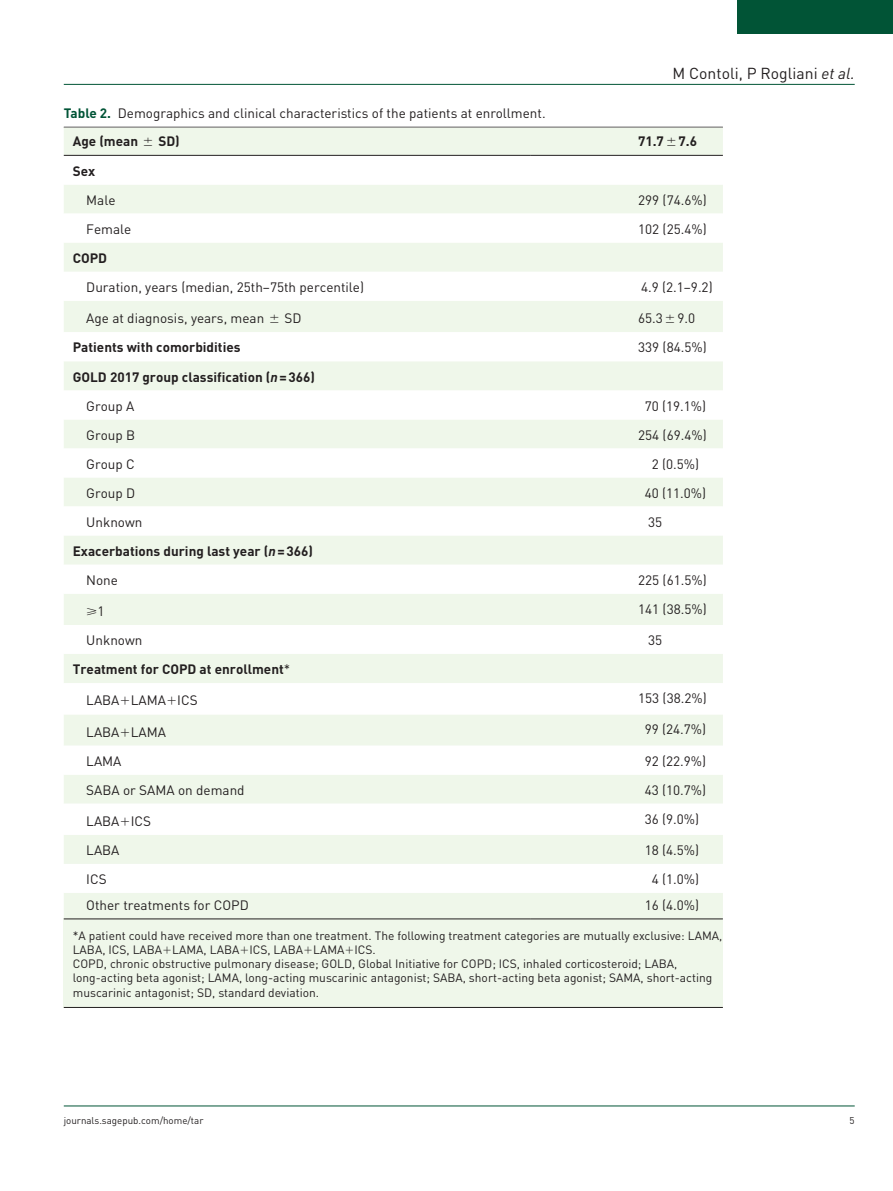
<style>
.page{position:relative;width:893px;height:1191px;background:#fff}
.page>*{position:absolute;margin:0;border:0;box-sizing:border-box;transform-origin:0 0}
.t1{font:15.75px "DIN";color:#231f20}
.t2{font:13.5px/28.5px "DIN";color:#231f20}
.t3{font:700 13.5px/29px "DIN";color:#231f20}
.t4{font:12px/14.2px "DIN";color:#231f20}
.t5{font:9.75px "DIN";color:#231f20}
.s1{font-style:italic}
.s2{font-weight:700;color:#015436}
.s3{font-weight:700}
.s4{font-weight:400}
</style>
<div class="page">
<hr style="left:64px;top:84px;width:791px;height:1px;background:#015436">
<hr style="left:64px;top:1105px;width:791px;height:1px;background:#015436">
<div style="left:738px;top:0;width:155px;height:34px;background:#015436"></div>
<div style="left:64px;top:918px;width:659px;height:90px;background:#eff7ea"></div>
<hr style="left:64px;top:127px;width:659px;height:1px;background:#231f20">
<hr style="left:64px;top:1007px;width:659px;height:1px;background:#231f20">
<div style="left:64px;top:128px;width:659px;height:790px;background:#eff7ea"></div>
<svg style="left:64px;top:156px;width:659px;height:737px"></svg>
<hr style="left:64px;top:155px;width:466px;height:1px;background:#231f20">
<hr style="left:530px;top:155px;width:193px;height:1px;background:#231f20">
<hr style="left:64px;top:918px;width:466px;height:1px;background:#231f20">
<hr style="left:530px;top:918px;width:193px;height:1px;background:#231f20">
<svg style="left:144px;top:138px;width:8px;height:8px"></svg>
<svg style="left:667px;top:138px;width:8px;height:8px"></svg>
<svg style="left:270px;top:315px;width:8px;height:8px"></svg>
<svg style="left:666px;top:315px;width:8px;height:8px"></svg>
<svg style="left:121px;top:697px;width:8px;height:8px"></svg>
<svg style="left:168px;top:697px;width:8px;height:8px"></svg>
<svg style="left:121px;top:728px;width:8px;height:8px"></svg>
<svg style="left:121px;top:817px;width:8px;height:8px"></svg>
<p class="t1" style="left:672px;top:63px;width:184px">M Contoli, P Rogliani <span class="s1">et al.</span></p>
<p class="t2" style="left:73px;top:98px;width:474px;text-indent:-9px"><span class="s2">Table 2.</span> Demographics and clinical characteristics of the patients at enrollment.<br><span class="s3">Age (mean</span></p>
<p class="t3" style="left:158px;top:126px;width:23px">SD)</p>
<p class="t3" style="left:638px;top:126px;width:60px">71.7 7.6</p>
<p class="t3" style="left:73px;top:156px;width:24px">Sex</p>
<p class="t2" style="left:86px;top:185px;width:31px">Male</p>
<p class="t2" style="left:638px;top:185px;width:70px">299 (74.6%)</p>
<p class="t2" style="left:86px;top:214px;width:47px">Female</p>
<p class="t2" style="left:638px;top:214px;width:70px">102 (25.4%)</p>
<p class="t3" style="left:73px;top:243px;width:36px">COPD</p>
<p class="t2" style="left:86px;top:272px;width:279px">Duration, years (median, 25th–75th percentile)</p>
<p class="t2" style="left:641px;top:272px;width:73px">4.9 (2.1–9.2)</p>
<p class="t2" style="left:86px;top:304px;width:180px">Age at diagnosis, years, mean</p>
<p class="t2" style="left:285px;top:304px;width:19px">SD</p>
<p class="t2" style="left:638px;top:304px;width:59px">65.3 9.0</p>
<p class="t3" style="left:73px;top:332px;width:169px">Patients with comorbidities</p>
<p class="t2" style="left:638px;top:333px;width:70px">339 (84.5%)</p>
<p class="t3" style="left:86px;top:361px;width:230px;text-indent:-14px">GOLD 2017 group classification (<span class="s1">n</span>=366)<br><span class="s4">Group A</span></p>
<p class="t2" style="left:645px;top:391px;width:63px">70 (19.1%)</p>
<p class="t2" style="left:86px;top:420px;width:50px">Group B</p>
<p class="t2" style="left:638px;top:420px;width:70px">254 (69.4%)</p>
<p class="t2" style="left:86px;top:449px;width:50px">Group C</p>
<p class="t2" style="left:652px;top:449px;width:49px">2 (0.5%)</p>
<p class="t2" style="left:86px;top:478px;width:51px">Group D</p>
<p class="t2" style="left:645px;top:478px;width:63px">40 (11.0%)</p>
<p class="t2" style="left:86px;top:507px;width:58px">Unknown</p>
<p class="t2" style="left:648px;top:507px;width:16px">35</p>
<p class="t3" style="left:86px;top:536px;width:228px;text-indent:-14px">Exacerbations during last year (<span class="s1">n</span>=366)<br><span class="s4">None</span></p>
<p class="t2" style="left:638px;top:565px;width:70px">225 (61.5%)</p>
<p class="t2" style="left:86px;top:596px;width:20px">⩾1</p>
<p class="t2" style="left:638px;top:594px;width:70px">141 (38.5%)</p>
<p class="t2" style="left:86px;top:625px;width:58px">Unknown</p>
<p class="t2" style="left:648px;top:625px;width:16px">35</p>
<p class="t3" style="left:73px;top:654px;width:219px">Treatment for COPD at enrollment<span class="s4">*</span></p>
<p class="t2" style="left:86px;top:686px;width:113px">LABA LAMA ICS</p>
<p class="t2" style="left:638px;top:684px;width:70px">153 (38.2%)</p>
<p class="t2" style="left:86px;top:717px;width:81px">LABA LAMA</p>
<p class="t2" style="left:645px;top:715px;width:63px">99 (24.7%)</p>
<p class="t2" style="left:86px;top:746px;width:37px">LAMA</p>
<p class="t2" style="left:645px;top:746px;width:63px">92 (22.9%)</p>
<p class="t2" style="left:86px;top:775px;width:160px">SABA or SAMA on demand</p>
<p class="t2" style="left:645px;top:775px;width:63px">43 (10.7%)</p>
<p class="t2" style="left:86px;top:806px;width:66px">LABA ICS</p>
<p class="t2" style="left:645px;top:804px;width:56px">36 (9.0%)</p>
<p class="t2" style="left:86px;top:835px;width:35px">LABA</p>
<p class="t2" style="left:645px;top:835px;width:56px">18 (4.5%)</p>
<p class="t2" style="left:86px;top:864px;width:22px">ICS</p>
<p class="t2" style="left:652px;top:864px;width:49px">4 (1.0%)</p>
<p class="t2" style="left:86px;top:890px;width:164px">Other treatments for COPD</p>
<p class="t2" style="left:645px;top:890px;width:56px">16 (4.0%)</p>
<p class="t4" style="left:73px;top:928px;width:651px">*A patient could have received more than one treatment. The following treatment categories are mutually exclusive: LAMA, LABA, ICS, LABA LAMA, LABA ICS, LABA LAMA ICS.<br>COPD, chronic obstructive pulmonary disease; GOLD, Global Initiative for COPD; ICS, inhaled corticosteroid; LABA, long-acting beta agonist; LAMA, long-acting muscarinic antagonist; SABA, short-acting beta agonist; SAMA, short-acting muscarinic antagonist; SD, standard deviation.</p>
<p class="t5" style="left:64px;top:1114px;width:141px">journals.sagepub.com/home/tar</p>
<p class="t5" style="left:850px;top:1114px;width:7px">5</p>
</div>
